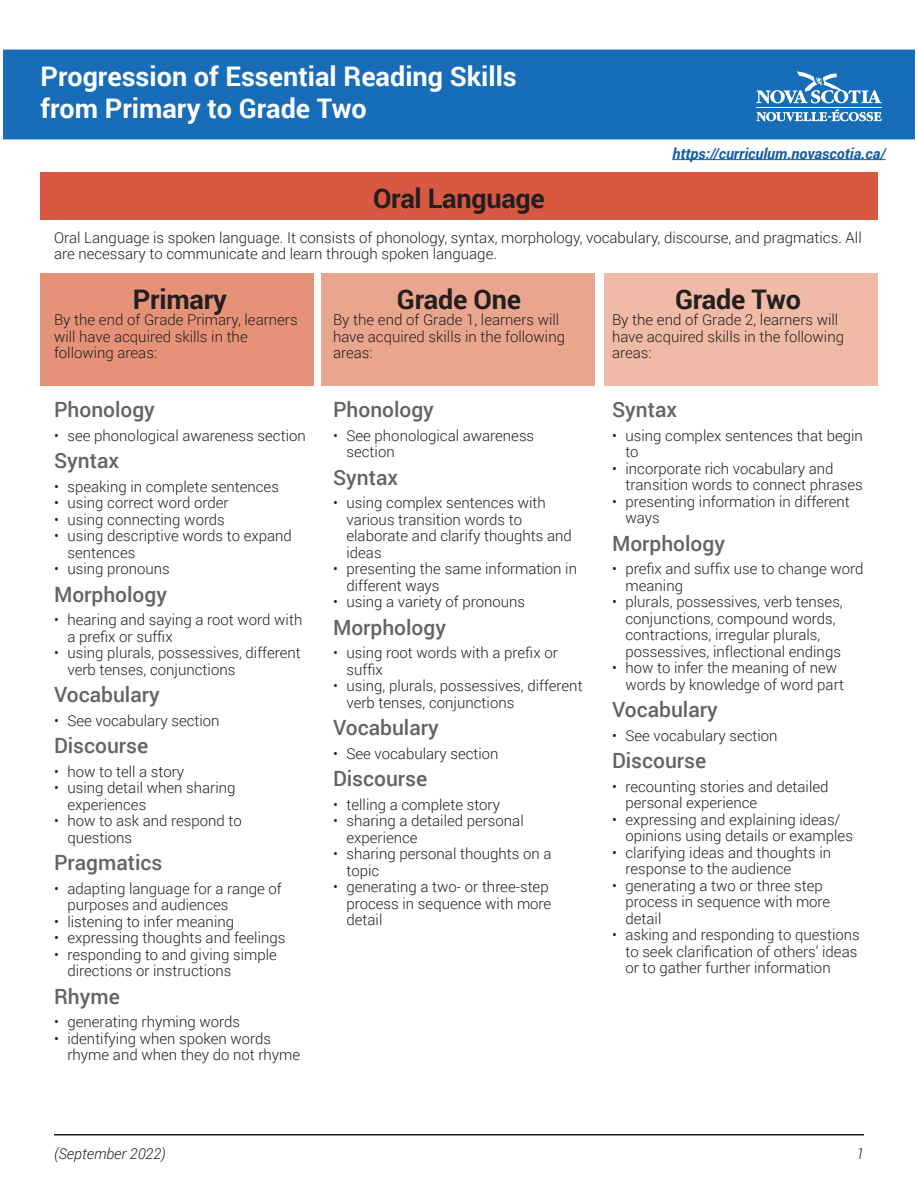
<style>
.page{position:relative;width:918px;height:1188px;background:#fff}
.page>*{position:absolute;margin:0;border:0;box-sizing:border-box;transform-origin:0 0}
.Main_Headline{font:700 27px/32.4px "Roboto";color:#fff}
.heading{font:700 27px "Roboto";letter-spacing:-.01em;color:#231f20}
.Sub_heading{font:500 21px "Roboto";color:#636366}
.t1{font:300 15px/16.5px "Roboto";color:#231f20}
.Descriptors{font:italic 700 15px "Roboto";color:#175d9e}
.Descriptors-2{font:italic 300 15px "Roboto";color:#231f20}
</style>
<div class="page">
<div style="left:40px;top:273px;width:274px;height:112px;background:#e59279"></div>
<div style="left:40px;top:172px;width:838px;height:48px;background:#d95842"></div>
<div style="left:321px;top:273px;width:274px;height:112px;background:#eaa58e"></div>
<div style="left:604px;top:273px;width:274px;height:112px;background:#f0baa6"></div>
<div style="left:2px;top:48px;width:914px;height:93px;background:#176db7"></div>
<div style="left:0;top:47px;width:918px;height:95px;border:3px solid #fff"></div>
<svg style="left:756px;top:72px;width:126px;height:49px"></svg>
<hr style="left:672px;top:159px;width:214px;height:1px;background:#175d9e">
<hr style="left:54px;top:1134px;width:810px;height:2px;background:#231f20">
<p class="Main_Headline" style="left:40px;top:59px;width:478px">Progression of Essential Reading Skills from Primary to Grade Two</p>
<p class="heading" style="left:373px;top:179px;width:173px">Oral Language</p>
<p class="Descriptors" style="left:672px;top:143px;width:215px">https://curriculum.novascotia.ca/</p>
<p class="t1" style="left:54px;top:229px;width:809px">Oral Language is spoken language. It consists of phonology, syntax, morphology, vocabulary, discourse, and pragmatics. All are necessary to communicate and learn through spoken language.</p>
<p class="heading" style="left:133px;top:280px;width:96px">Primary</p>
<p class="t1" style="left:54px;top:311px;width:245px">By the end of Grade Primary, learners will have acquired skills in the following areas:</p>
<p class="Sub_heading" style="left:54px;top:395px;width:102px">Phonology</p>
<p class="t1" style="left:54px;top:427px;width:253px">• see phonological awareness section</p>
<p class="Sub_heading" style="left:54px;top:446px;width:67px">Syntax</p>
<p class="t1" style="left:54px;top:478px;width:226px">• speaking in complete sentences</p>
<p class="t1" style="left:54px;top:494px;width:176px">• using correct word order</p>
<p class="t1" style="left:54px;top:511px;width:172px">• using connecting words</p>
<p class="t1" style="left:68px;top:527px;width:226px;text-indent:-14px">• using descriptive words to expand sentences</p>
<p class="t1" style="left:54px;top:560px;width:117px">• using pronouns</p>
<p class="Sub_heading" style="left:54px;top:580px;width:115px">Morphology</p>
<p class="t1" style="left:68px;top:611px;width:236px;text-indent:-14px">• hearing and saying a root word with a prefix or suffix</p>
<p class="t1" style="left:68px;top:644px;width:235px;text-indent:-14px">• using plurals, possessives, different verb tenses, conjunctions</p>
<p class="Sub_heading" style="left:54px;top:680px;width:107px">Vocabulary</p>
<p class="t1" style="left:54px;top:712px;width:167px">• See vocabulary section</p>
<p class="Sub_heading" style="left:54px;top:731px;width:96px">Discourse</p>
<p class="t1" style="left:54px;top:763px;width:132px">• how to tell a story</p>
<p class="t1" style="left:68px;top:779px;width:170px;text-indent:-14px">• using detail when sharing experiences</p>
<p class="t1" style="left:68px;top:812px;width:176px;text-indent:-14px">• how to ask and respond to questions</p>
<p class="Sub_heading" style="left:54px;top:848px;width:110px">Pragmatics</p>
<p class="t1" style="left:68px;top:880px;width:216px;text-indent:-14px">• adapting language for a range of purposes and audiences</p>
<p class="t1" style="left:54px;top:913px;width:182px">• listening to infer meaning</p>
<p class="t1" style="left:54px;top:929px;width:233px">• expressing thoughts and feelings</p>
<p class="t1" style="left:68px;top:946px;width:211px;text-indent:-14px">• responding to and giving simple directions or instructions</p>
<p class="Sub_heading" style="left:54px;top:982px;width:67px">Rhyme</p>
<p class="t1" style="left:54px;top:1013px;width:188px">• generating rhyming words</p>
<p class="t1" style="left:68px;top:1030px;width:234px;text-indent:-14px">• identifying when spoken words rhyme and when they do not rhyme</p>
<p class="heading" style="left:397px;top:280px;width:126px">Grade One</p>
<p class="t1" style="left:333px;top:311px;width:234px">By the end of Grade 1, learners will have acquired skills in the following areas:</p>
<p class="Sub_heading" style="left:333px;top:395px;width:102px">Phonology</p>
<p class="t1" style="left:346px;top:427px;width:189px;text-indent:-14px">• See phonological awareness section</p>
<p class="Sub_heading" style="left:333px;top:463px;width:67px">Syntax</p>
<p class="t1" style="left:346px;top:494px;width:227px;text-indent:-14px">• using complex sentences with various transition words to elaborate and clarify thoughts and ideas</p>
<p class="t1" style="left:346px;top:560px;width:232px;text-indent:-14px">• presenting the same information in different ways</p>
<p class="t1" style="left:333px;top:593px;width:194px">• using a variety of pronouns</p>
<p class="Sub_heading" style="left:333px;top:613px;width:115px">Morphology</p>
<p class="t1" style="left:346px;top:644px;width:213px;text-indent:-14px">• using root words with a prefix or suffix</p>
<p class="t1" style="left:346px;top:677px;width:238px;text-indent:-14px">• using, plurals, possessives, different verb tenses, conjunctions</p>
<p class="Sub_heading" style="left:333px;top:713px;width:107px">Vocabulary</p>
<p class="t1" style="left:333px;top:745px;width:167px">• See vocabulary section</p>
<p class="Sub_heading" style="left:333px;top:764px;width:96px">Discourse</p>
<p class="t1" style="left:333px;top:796px;width:169px">• telling a complete story</p>
<p class="t1" style="left:346px;top:812px;width:179px;text-indent:-14px">• sharing a detailed personal experience</p>
<p class="t1" style="left:346px;top:845px;width:207px;text-indent:-14px">• sharing personal thoughts on a topic</p>
<p class="t1" style="left:346px;top:878px;width:206px;text-indent:-14px">• generating a two- or three-step process in sequence with more detail</p>
<p class="heading" style="left:675px;top:280px;width:127px">Grade Two</p>
<p class="t1" style="left:612px;top:311px;width:234px">By the end of Grade 2, learners will have acquired skills in the following areas:</p>
<p class="Sub_heading" style="left:612px;top:395px;width:67px">Syntax</p>
<p class="t1" style="left:626px;top:427px;width:239px;text-indent:-14px">• using complex sentences that begin to</p>
<p class="t1" style="left:626px;top:460px;width:239px;text-indent:-14px">• incorporate rich vocabulary and transition words to connect phrases</p>
<p class="t1" style="left:626px;top:493px;width:226px;text-indent:-14px">• presenting information in different ways</p>
<p class="Sub_heading" style="left:612px;top:529px;width:115px">Morphology</p>
<p class="t1" style="left:626px;top:560px;width:239px;text-indent:-14px">• prefix and suffix use to change word meaning</p>
<p class="t1" style="left:626px;top:593px;width:219px;text-indent:-14px">• plurals, possessives, verb tenses, conjunctions, compound words, contractions, irregular plurals, possessives, inflectional endings</p>
<p class="t1" style="left:626px;top:659px;width:220px;text-indent:-14px">• how to infer the meaning of new words by knowledge of word part</p>
<p class="Sub_heading" style="left:612px;top:695px;width:107px">Vocabulary</p>
<p class="t1" style="left:612px;top:727px;width:167px">• See vocabulary section</p>
<p class="Sub_heading" style="left:612px;top:746px;width:96px">Discourse</p>
<p class="t1" style="left:626px;top:778px;width:205px;text-indent:-14px">• recounting stories and detailed personal experience</p>
<p class="t1" style="left:626px;top:811px;width:229px;text-indent:-14px">• expressing and explaining ideas/ opinions using details or examples</p>
<p class="t1" style="left:626px;top:844px;width:207px;text-indent:-14px">• clarifying ideas and thoughts in response to the audience</p>
<p class="t1" style="left:626px;top:877px;width:206px;text-indent:-14px">• generating a two or three step process in sequence with more detail</p>
<p class="t1" style="left:626px;top:926px;width:236px;text-indent:-14px">• asking and responding to questions to seek clarification of others’ ideas or to gather further information</p>
<p class="Descriptors-2" style="left:54px;top:1143px;width:113px">(September 2022)</p>
<p class="Descriptors-2" style="left:856px;top:1143px;width:9px">1</p>
</div>
